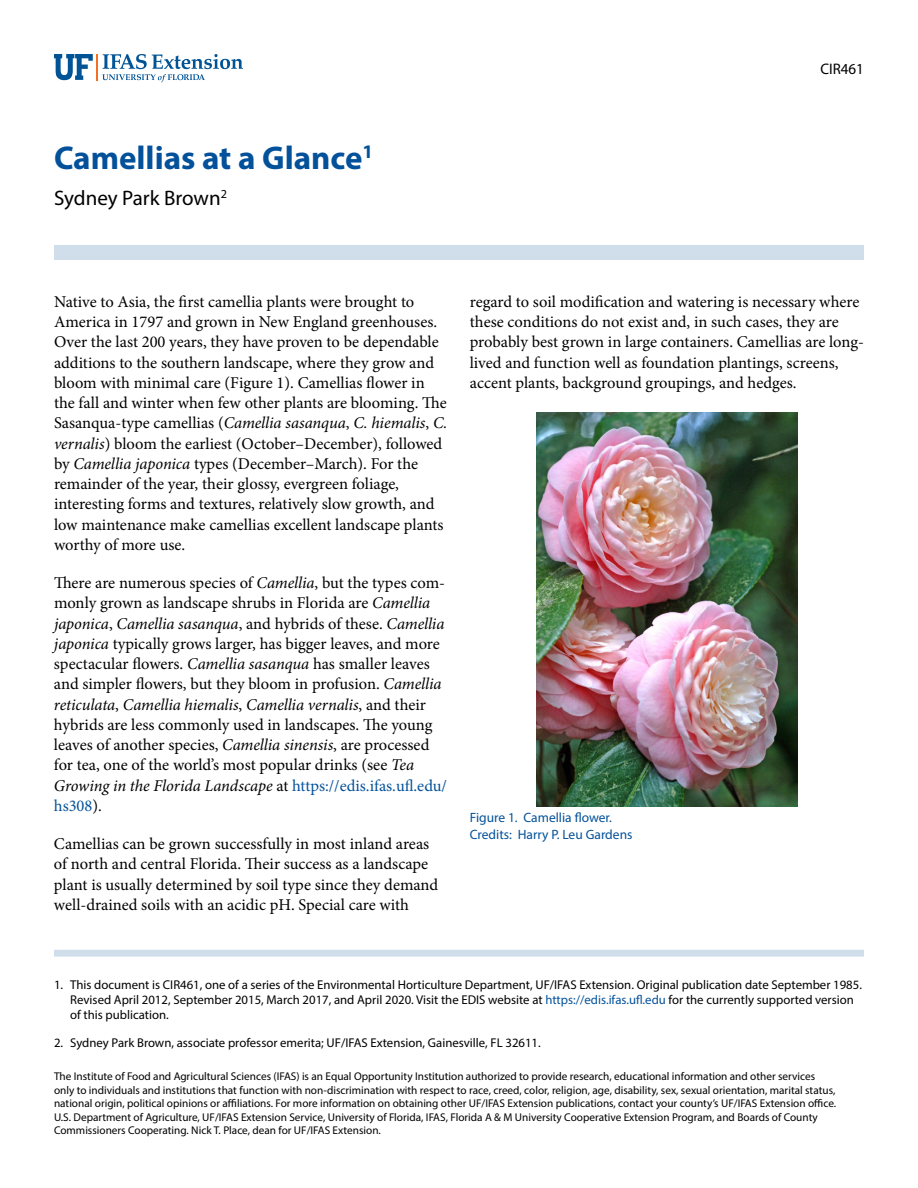
<style>
.page{position:relative;width:918px;height:1188px;background:#fff}
.page>*{position:absolute;margin:0;border:0;box-sizing:border-box;transform-origin:0 0}
.t1{font:700 33px "Myriad Pro";color:#03519a}
.t2{font:21px "Myriad Pro";color:#000}
.t3{font:16.5px/20.2px "Minion Pro";color:#000}
.t4{font:15.3px "Myriad Pro";color:#000}
.t5{font:13.5px/16.5px "Myriad Pro";color:#03519a}
.t6{font:12.75px/15.3px "Myriad Pro";color:#000}
.t7{font:11.25px/13.5px "Myriad Pro";color:#000}
.s1{font-style:italic}
.s2{color:#03519a}
</style>
<div class="page">
<svg style="left:54px;top:54px;width:189px;height:28px"></svg>
<div style="left:54px;top:245px;width:810px;height:15px;background:#d0ddea"></div>
<div style="left:54px;top:950px;width:810px;height:7px;background:#d0ddea"></div>
<img style="left:536px;top:413px;width:262px;height:394px">
<h1 class="t1" style="left:54px;top:136px;width:321px">Camellias at a Glance<sup>1</sup></h1>
<p class="t2" style="left:54px;top:185px;width:175px">Sydney Park Brown<sup>2</sup></p>
<p class="t4" style="left:821px;top:60px;width:45px">CIR461</p>
<p class="t3" style="left:54px;top:292px;width:395px">Native to Asia, the first camellia plants were brought to America in 1797 and grown in New England greenhouses.<br>Over the last 200 years, they have proven to be dependable additions to the southern landscape, where they grow and bloom with minimal care (Figure 1). Camellias flower in the fall and winter when few other plants are blooming. The Sasanqua-type camellias (<span class="s1">Camellia sasanqua</span>, <span class="s1">C. hiemalis</span>, <span class="s1">C. vernalis</span>) bloom the earliest (October–December), followed by <span class="s1">Camellia japonica</span> types (December–March). For the remainder of the year, their glossy, evergreen foliage, interesting forms and textures, relatively slow growth, and low maintenance make camellias excellent landscape plants worthy of more use.</p>
<p class="t3" style="left:54px;top:573px;width:395px">There are numerous species of <span class="s1">Camellia</span>, but the types com&shy;monly grown as landscape shrubs in Florida are <span class="s1">Camellia japonica</span>, <span class="s1">Camellia sasanqua</span>, and hybrids of these. <span class="s1">Camellia japonica</span> typically grows larger, has bigger leaves, and more spectacular flowers. <span class="s1">Camellia sasanqua</span> has smaller leaves and simpler flowers, but they bloom in profusion. <span class="s1">Camellia reticulata</span>, <span class="s1">Camellia hiemalis</span>, <span class="s1">Camellia vernalis</span>, and their hybrids are less commonly used in landscapes. The young leaves of another species, <span class="s1">Camellia sinensis</span>, are processed for tea, one of the world’s most popular drinks (see <span class="s1">Tea Growing in the Florida Landscape</span> at <span class="s2">https://edis.ifas.ufl.edu/ hs308</span>).</p>
<p class="t3" style="left:54px;top:834px;width:386px">Camellias can be grown successfully in most inland areas of north and central Florida. Their success as a landscape plant is usually determined by soil type since they demand well-drained soils with an acidic pH. Special care with</p>
<p class="t3" style="left:470px;top:292px;width:396px">regard to soil modification and watering is necessary where these conditions do not exist and, in such cases, they are probably best grown in large containers. Camellias are long&shy;lived and function well as foundation plantings, screens, accent plants, background groupings, and hedges.</p>
<p class="t5" style="left:470px;top:809px;width:164px">Figure 1. Camellia flower.<br>Credits: Harry P. Leu Gardens</p>
<p class="t6" style="left:70px;top:977px;width:793px;text-indent:-16px">1. This document is CIR461, one of a series of the Environmental Horticulture Department, UF/IFAS Extension. Original publication date September 1985.<br>Revised April 2012, September 2015, March 2017, and April 2020. Visit the EDIS website at <span class="s2">https://edis.ifas.ufl.edu</span> for the currently supported version of this publication.</p>
<p class="t6" style="left:54px;top:1035px;width:488px">2. Sydney Park Brown, associate professor emerita; UF/IFAS Extension, Gainesville, FL 32611.</p>
<p class="t7" style="left:54px;top:1069px;width:784px">The Institute of Food and Agricultural Sciences (IFAS) is an Equal Opportunity Institution authorized to provide research, educational information and other services only to individuals and institutions that function with non-discrimination with respect to race, creed, color, religion, age, disability, sex, sexual orientation, marital status, national origin, political opinions or affiliations. For more information on obtaining other UF/IFAS Extension publications, contact your county’s UF/IFAS Extension office.<br>U.S. Department of Agriculture, UF/IFAS Extension Service, University of Florida, IFAS, Florida A &amp; M University Cooperative Extension Program, and Boards of County Commissioners Cooperating. Nick T. Place, dean for UF/IFAS Extension.</p>
</div>
